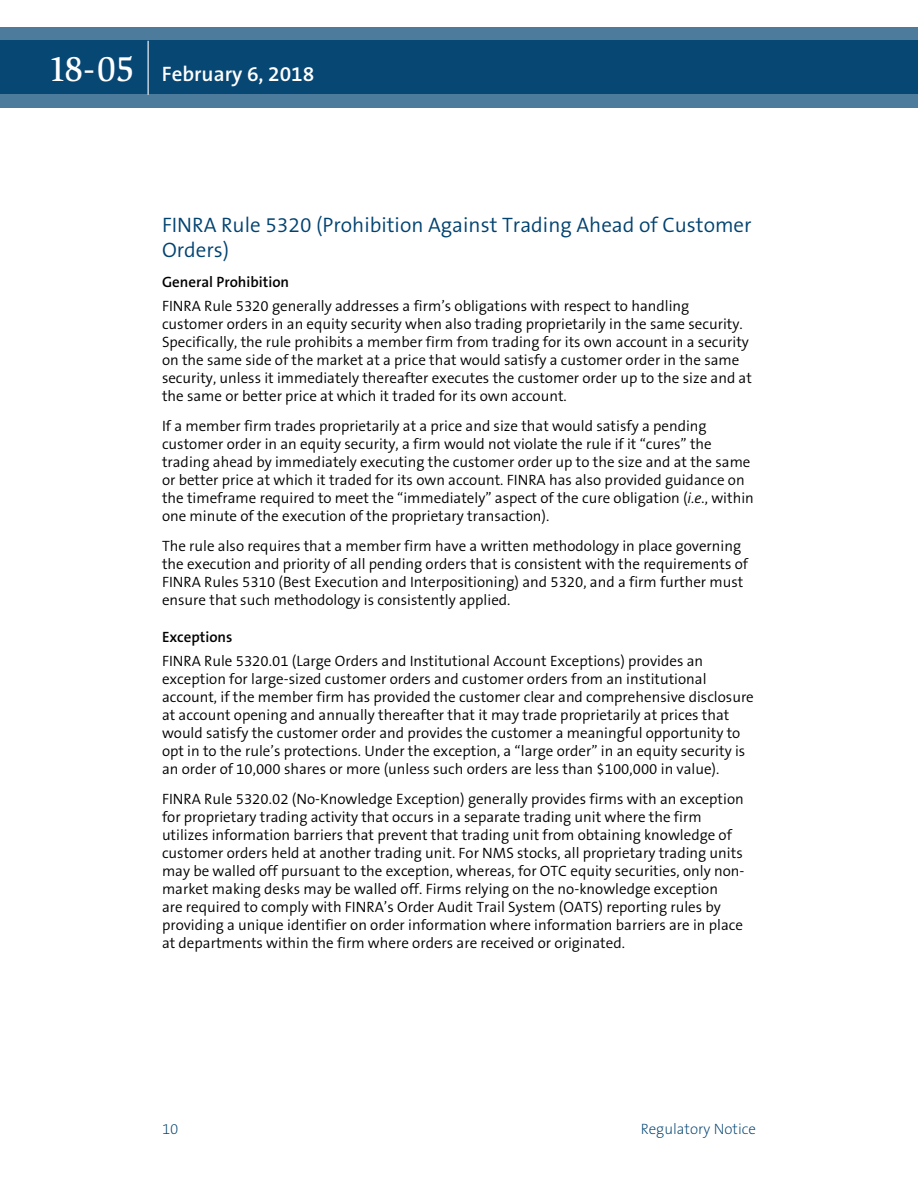
<style>
.page{position:relative;width:918px;height:1188px;background:#fff}
.page>*{position:absolute;margin:0;border:0;box-sizing:border-box;transform-origin:0 0}
.t1{font:300 21px/25.2px "The Sans B4";color:#004270}
.t2{font:600 21px "The Sans B6";color:#fff}
.t3{font:300 15px/18px "The Sans B4";color:#000}
.t4{font:600 15px "The Sans B6";color:#000}
.t5{font:200 15px "The Sans B2";color:#004270}
.s1{font-family:"Slimbach LT";font-weight:500;font-size:36px}
.s2{font-style:italic}
</style>
<div class="page">
<svg style="left:0;top:27px;width:918px;height:81px;background:#1e5881"></svg>
<hr style="left:148px;top:41px;width:1px;height:54px;background:#fff">
<h1 class="t2" style="left:48px;top:63px;width:268px"><span class="s1">18-05</span> February 6, 2018</h1>
<h1 class="t1" style="left:162px;top:212px;width:591px">FINRA Rule 5320 (Prohibition Against Trading Ahead of Customer<br>Orders)</h1>
<p class="t4" style="left:162px;top:274px;width:129px">General Prohibition</p>
<p class="t3" style="left:162px;top:298px;width:591px">FINRA Rule 5320 generally addresses a firm’s obligations with respect to handling customer orders in an equity security when also trading proprietarily in the same security.<br>Specifically, the rule prohibits a member firm from trading for its own account in a security on the same side of the market at a price that would satisfy a customer order in the same security, unless it immediately thereafter executes the customer order up to the size and at the same or better price at which it traded for its own account.</p>
<p class="t3" style="left:162px;top:418px;width:593px">If a member firm trades proprietarily at a price and size that would satisfy a pending customer order in an equity security, a firm would not violate the rule if it “cures” the trading ahead by immediately executing the customer order up to the size and at the same or better price at which it traded for its own account. FINRA has also provided guidance on the timeframe required to meet the “immediately” aspect of the cure obligation (<span class="s2">i.e.</span>, within one minute of the execution of the proprietary transaction).</p>
<p class="t3" style="left:162px;top:538px;width:588px">The rule also requires that a member firm have a written methodology in place governing the execution and priority of all pending orders that is consistent with the requirements of FINRA Rules 5310 (Best Execution and Interpositioning) and 5320, and a firm further must ensure that such methodology is consistently applied.</p>
<p class="t4" style="left:162px;top:629px;width:72px">Exceptions</p>
<p class="t3" style="left:162px;top:653px;width:593px">FINRA Rule 5320.01 (Large Orders and Institutional Account Exceptions) provides an exception for large-sized customer orders and customer orders from an institutional account, if the member firm has provided the customer clear and comprehensive disclosure at account opening and annually thereafter that it may trade proprietarily at prices that would satisfy the customer order and provides the customer a meaningful opportunity to opt in to the rule’s protections. Under the exception, a “large order” in an equity security is an order of 10,000 shares or more (unless such orders are less than $100,000 in value).</p>
<p class="t3" style="left:162px;top:791px;width:584px">FINRA Rule 5320.02 (No-Knowledge Exception) generally provides firms with an exception for proprietary trading activity that occurs in a separate trading unit where the firm utilizes information barriers that prevent that trading unit from obtaining knowledge of customer orders held at another trading unit. For NMS stocks, all proprietary trading units may be walled off pursuant to the exception, whereas, for OTC equity securities, only non&shy;market making desks may be walled off. Firms relying on the no-knowledge exception<br>are required to comply with FINRA’s Order Audit Trail System (OATS) reporting rules by providing a unique identifier on order information where information barriers are in place at departments within the firm where orders are received or originated.</p>
<p class="t5" style="left:162px;top:1121px;width:18px">10</p>
<p class="t5" style="left:641px;top:1121px;width:117px">Regulatory Notice</p>
</div>
